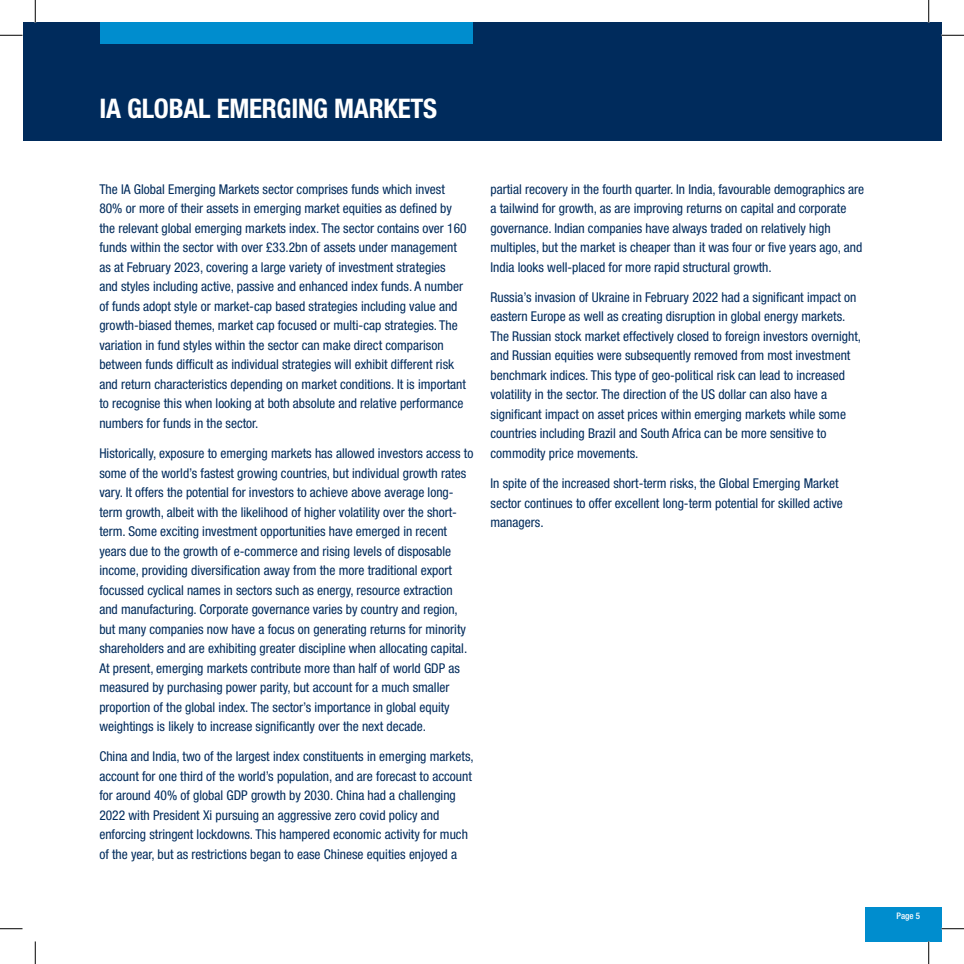
<style>
.page{position:relative;width:964px;height:964px;background:#fff}
.page>*{position:absolute;margin:0;border:0;box-sizing:border-box;transform-origin:0 0}
.t1{font:700 condensed 27px "Helvetica Neue LT Std";letter-spacing:-.01em;color:#fff}
.t2{font:condensed 13.5px/19.5px "Helvetica Neue LT Std";color:#002b5c}
.t3{font:500 condensed 9px "Helvetica Neue LT Std";color:#fff}
</style>
<div class="page">
<div style="left:22px;top:22px;width:919px;height:119px;background:#002b5c"></div>
<div style="left:100px;top:22px;width:373px;height:22px;background:#008dce"></div>
<div style="left:864px;top:906px;width:77px;height:35px;background:#008dce"></div>
<svg style="left:0;top:35px;width:22px;height:1px"></svg>
<svg style="left:941px;top:35px;width:22px;height:1px"></svg>
<svg style="left:0;top:928px;width:22px;height:1px"></svg>
<svg style="left:941px;top:928px;width:22px;height:1px"></svg>
<svg style="left:35px;top:0;width:1px;height:22px"></svg>
<svg style="left:35px;top:941px;width:1px;height:22px"></svg>
<svg style="left:928px;top:0;width:1px;height:22px"></svg>
<svg style="left:928px;top:941px;width:1px;height:22px"></svg>
<h1 class="t1" style="left:99px;top:92px;width:339px">IA GLOBAL EMERGING MARKETS</h1>
<p class="t2" style="left:99px;top:179px;width:369px">The IA Global Emerging Markets sector comprises funds which invest 80% or more of their assets in emerging market equities as defined by the relevant global emerging markets index. The sector contains over 160 funds within the sector with over £33.2bn of assets under management as at February 2023, covering a large variety of investment strategies and styles including active, passive and enhanced index funds. A number of funds adopt style or market-cap based strategies including value and growth-biased themes, market cap focused or multi-cap strategies. The variation in fund styles within the sector can make direct comparison between funds difficult as individual strategies will exhibit different risk and return characteristics depending on market conditions. It is important to recognise this when looking at both absolute and relative performance numbers for funds in the sector.</p>
<p class="t2" style="left:99px;top:443px;width:375px">Historically, exposure to emerging markets has allowed investors access to some of the world’s fastest growing countries, but individual growth rates vary. It offers the potential for investors to achieve above average long&shy;term growth, albeit with the likelihood of higher volatility over the short&shy;term. Some exciting investment opportunities have emerged in recent years due to the growth of e-commerce and rising levels of disposable income, providing diversification away from the more traditional export focussed cyclical names in sectors such as energy, resource extraction and manufacturing. Corporate governance varies by country and region, but many companies now have a focus on generating returns for minority shareholders and are exhibiting greater discipline when allocating capital.<br>At present, emerging markets contribute more than half of world GDP as measured by purchasing power parity, but account for a much smaller proportion of the global index. The sector’s importance in global equity weightings is likely to increase significantly over the next decade.</p>
<p class="t2" style="left:99px;top:746px;width:376px">China and India, two of the largest index constituents in emerging markets, account for one third of the world’s population, and are forecast to account for around 40% of global GDP growth by 2030. China had a challenging 2022 with President Xi pursuing an aggressive zero covid policy and enforcing stringent lockdowns. This hampered economic activity for much of the year, but as restrictions began to ease Chinese equities enjoyed a</p>
<p class="t2" style="left:490px;top:179px;width:375px">partial recovery in the fourth quarter. In India, favourable demographics are a tailwind for growth, as are improving returns on capital and corporate governance. Indian companies have always traded on relatively high multiples, but the market is cheaper than it was four or five years ago, and India looks well-placed for more rapid structural growth.</p>
<p class="t2" style="left:490px;top:287px;width:372px">Russia’s invasion of Ukraine in February 2022 had a significant impact on eastern Europe as well as creating disruption in global energy markets.<br>The Russian stock market effectively closed to foreign investors overnight, and Russian equities were subsequently removed from most investment benchmark indices. This type of geo-political risk can lead to increased volatility in the sector. The direction of the US dollar can also have a significant impact on asset prices within emerging markets while some countries including Brazil and South Africa can be more sensitive to commodity price movements.</p>
<p class="t2" style="left:490px;top:473px;width:354px">In spite of the increased short-term risks, the Global Emerging Market sector continues to offer excellent long-term potential for skilled active managers.</p>
<p class="t3" style="left:896px;top:910px;width:25px">Page 5</p>
</div>
